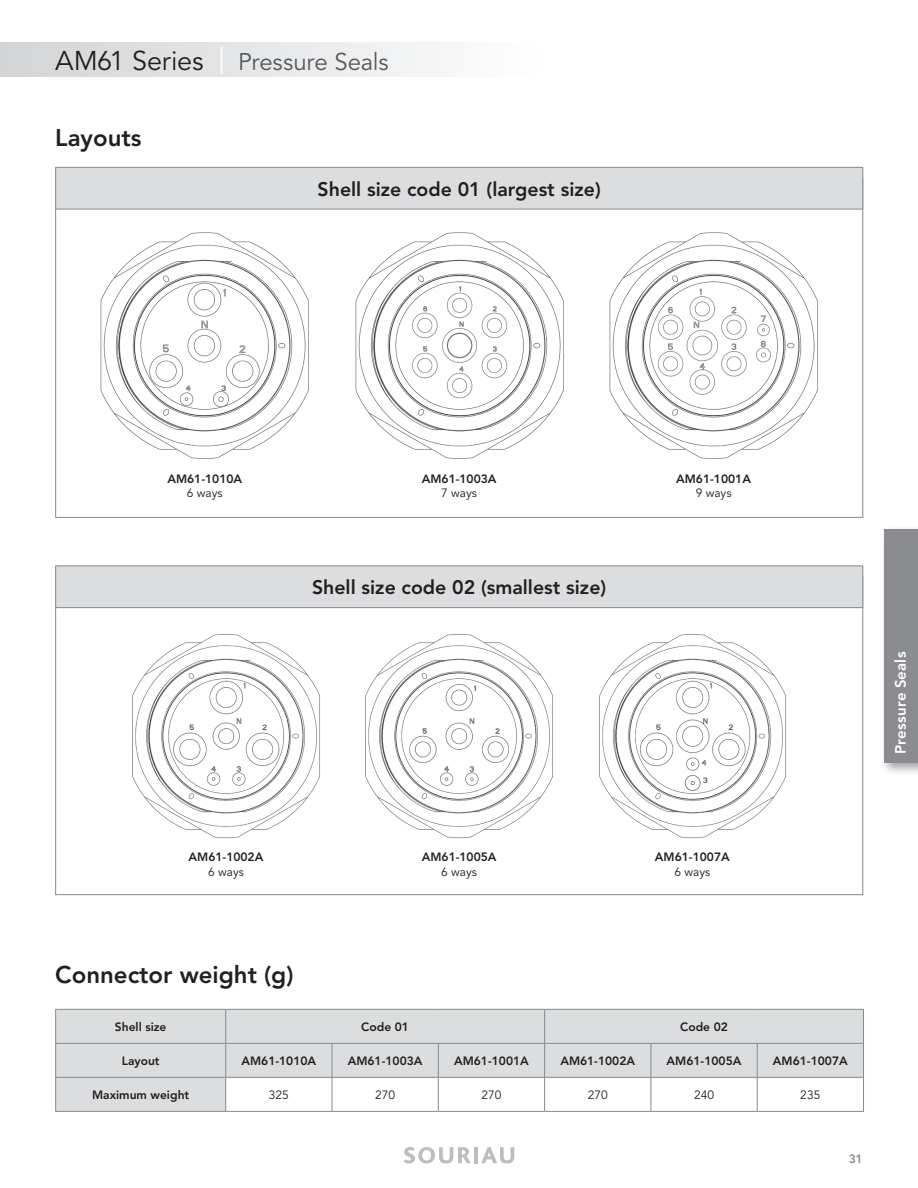
<style>
.page{position:relative;width:918px;height:1188px;background:#fff}
.page>*{position:absolute;margin:0;border:0;box-sizing:border-box;transform-origin:0 0}
.t1{font:800 24px "Avenir LT Std";color:#231f20}
.t2{font:24px "Avenir LT Std";letter-spacing:-.01em;color:#57585a}
.t3{font:800 19.5px "Avenir LT Std";color:#231f20}
.t4{font:800 15px "Avenir LT Std";letter-spacing:.01em;color:#fff}
.t5{font:800 12px "Avenir LT Std";color:#231f20}
.t6{font:12px "Avenir LT Std";color:#231f20}
.t7{font:800 12px "Avenir LT Std";color:#87898c}
.s1{font-size:27px;color:#231f20}
.s2{font-size:27px;color:#fff}
</style>
<div class="page">
<div style="left:0;top:43px;width:544px;height:34px;background:linear-gradient(to right,#d2d3d6,#fefefe)"></div>
<svg style="left:404px;top:1147px;width:67px;height:16px"></svg>
<hr style="left:474px;top:1147px;width:4px;height:16px;background:#bcbdc0">
<svg style="left:481px;top:1147px;width:33px;height:16px"></svg>
<div style="left:56px;top:566px;width:807px;height:42px;background:#dcdddf"></div>
<div style="left:55px;top:566px;width:808px;height:42px;border:1px solid #87898c"></div>
<img style="left:132px;top:634px;width:188px;height:205px">
<img style="left:365px;top:634px;width:188px;height:205px">
<img style="left:599px;top:634px;width:187px;height:205px">
<div style="left:56px;top:167px;width:807px;height:42px;background:#dcdddf"></div>
<div style="left:55px;top:167px;width:808px;height:42px;border:1px solid #87898c"></div>
<img style="left:609px;top:232px;width:209px;height:227px">
<img style="left:355px;top:232px;width:209px;height:227px">
<img style="left:100px;top:232px;width:209px;height:227px">
<svg style="left:56px;top:1010px;width:807px;height:101px;fill:#dcdddf"></svg>
<hr style="left:55px;top:1009px;width:171px;height:1px;background:#87898c">
<hr style="left:55px;top:1010px;width:1px;height:33px;background:#87898c">
<hr style="left:226px;top:1009px;width:106px;height:1px;background:#87898c">
<hr style="left:225px;top:1010px;width:1px;height:33px;background:#87898c">
<hr style="left:332px;top:1009px;width:106px;height:1px;background:#87898c">
<hr style="left:438px;top:1009px;width:107px;height:1px;background:#87898c">
<hr style="left:545px;top:1009px;width:106px;height:1px;background:#87898c">
<hr style="left:544px;top:1010px;width:1px;height:33px;background:#87898c">
<hr style="left:651px;top:1009px;width:106px;height:1px;background:#87898c">
<hr style="left:757px;top:1009px;width:107px;height:1px;background:#87898c">
<hr style="left:863px;top:1010px;width:1px;height:33px;background:#87898c">
<hr style="left:55px;top:1043px;width:171px;height:1px;background:#87898c">
<hr style="left:55px;top:1044px;width:1px;height:33px;background:#87898c">
<hr style="left:226px;top:1043px;width:106px;height:1px;background:#87898c">
<hr style="left:225px;top:1044px;width:1px;height:33px;background:#87898c">
<hr style="left:332px;top:1043px;width:106px;height:1px;background:#87898c">
<hr style="left:332px;top:1044px;width:1px;height:33px;background:#87898c">
<hr style="left:438px;top:1043px;width:107px;height:1px;background:#87898c">
<hr style="left:438px;top:1044px;width:1px;height:33px;background:#87898c">
<hr style="left:545px;top:1043px;width:106px;height:1px;background:#87898c">
<hr style="left:544px;top:1044px;width:1px;height:33px;background:#87898c">
<hr style="left:651px;top:1043px;width:106px;height:1px;background:#87898c">
<hr style="left:651px;top:1044px;width:1px;height:33px;background:#87898c">
<hr style="left:757px;top:1043px;width:107px;height:1px;background:#87898c">
<hr style="left:757px;top:1044px;width:1px;height:33px;background:#87898c">
<hr style="left:863px;top:1044px;width:1px;height:33px;background:#87898c">
<hr style="left:55px;top:1077px;width:171px;height:1px;background:#87898c">
<hr style="left:55px;top:1078px;width:1px;height:33px;background:#87898c">
<hr style="left:226px;top:1077px;width:106px;height:1px;background:#87898c">
<hr style="left:225px;top:1078px;width:1px;height:33px;background:#87898c">
<hr style="left:332px;top:1077px;width:106px;height:1px;background:#87898c">
<hr style="left:332px;top:1078px;width:1px;height:33px;background:#87898c">
<hr style="left:438px;top:1077px;width:107px;height:1px;background:#87898c">
<hr style="left:438px;top:1078px;width:1px;height:33px;background:#87898c">
<hr style="left:545px;top:1077px;width:106px;height:1px;background:#87898c">
<hr style="left:544px;top:1078px;width:1px;height:33px;background:#87898c">
<hr style="left:651px;top:1077px;width:106px;height:1px;background:#87898c">
<hr style="left:651px;top:1078px;width:1px;height:33px;background:#87898c">
<hr style="left:757px;top:1077px;width:107px;height:1px;background:#87898c">
<hr style="left:757px;top:1078px;width:1px;height:33px;background:#87898c">
<hr style="left:863px;top:1078px;width:1px;height:33px;background:#87898c">
<hr style="left:55px;top:1111px;width:171px;height:1px;background:#87898c">
<hr style="left:226px;top:1111px;width:106px;height:1px;background:#87898c">
<hr style="left:332px;top:1111px;width:106px;height:1px;background:#87898c">
<hr style="left:438px;top:1111px;width:107px;height:1px;background:#87898c">
<hr style="left:545px;top:1111px;width:106px;height:1px;background:#87898c">
<hr style="left:651px;top:1111px;width:106px;height:1px;background:#87898c">
<hr style="left:757px;top:1111px;width:107px;height:1px;background:#87898c">
<div style="left:880px;top:525px;width:38px;height:251px;background:#231f20;opacity:.4"></div>
<div style="left:884px;top:529px;width:34px;height:234px;background:#8a8c8f"></div>
<h1 class="t2" style="left:55px;top:48px;width:335px"><span class="s1">AM61 Series</span> <span class="s2">|</span> Pressure Seals</h1>
<h1 class="t1" style="left:55px;top:123px;width:88px">Layouts</h1>
<h2 class="t3" style="left:318px;top:177px;width:285px">Shell size code 01 (largest size)</h2>
<p class="t5" style="left:167px;top:471px;width:76px">AM61-1010A</p>
<p class="t6" style="left:187px;top:486px;width:37px">6 ways</p>
<p class="t5" style="left:422px;top:471px;width:76px">AM61-1003A</p>
<p class="t6" style="left:441px;top:486px;width:37px">7 ways</p>
<h2 class="t3" style="left:312px;top:576px;width:296px">Shell size code 02 (smallest size)</h2>
<p class="t5" style="left:676px;top:471px;width:76px">AM61-1001A</p>
<p class="t6" style="left:696px;top:486px;width:37px">9 ways</p>
<p class="t4" style="left:892px;top:754px;width:104px;rotate:-90deg">Pressure Seals</p>
<p class="t5" style="left:189px;top:850px;width:76px">AM61-1002A</p>
<p class="t6" style="left:208px;top:865px;width:37px">6 ways</p>
<h1 class="t1" style="left:55px;top:961px;width:240px">Connector weight (g)</h1>
<p class="t5" style="left:422px;top:850px;width:76px">AM61-1005A</p>
<p class="t6" style="left:441px;top:865px;width:37px">6 ways</p>
<p class="t5" style="left:655px;top:850px;width:76px">AM61-1007A</p>
<p class="t6" style="left:675px;top:865px;width:37px">6 ways</p>
<p class="t5" style="left:115px;top:1020px;width:53px">Shell size</p>
<p class="t5" style="left:361px;top:1020px;width:49px">Code 01</p>
<p class="t5" style="left:680px;top:1020px;width:49px">Code 02</p>
<p class="t5" style="left:122px;top:1054px;width:39px">Layout</p>
<p class="t5" style="left:241px;top:1054px;width:76px">AM61-1010A</p>
<p class="t5" style="left:348px;top:1054px;width:76px">AM61-1003A</p>
<p class="t5" style="left:454px;top:1054px;width:76px">AM61-1001A</p>
<p class="t5" style="left:560px;top:1054px;width:76px">AM61-1002A</p>
<p class="t5" style="left:667px;top:1054px;width:76px">AM61-1005A</p>
<p class="t5" style="left:773px;top:1054px;width:76px">AM61-1007A</p>
<p class="t5" style="left:92px;top:1088px;width:99px">Maximum weight</p>
<p class="t6" style="left:269px;top:1088px;width:22px">325</p>
<p class="t6" style="left:375px;top:1088px;width:22px">270</p>
<p class="t6" style="left:481px;top:1088px;width:22px">270</p>
<p class="t6" style="left:588px;top:1088px;width:22px">270</p>
<p class="t6" style="left:694px;top:1088px;width:22px">240</p>
<p class="t6" style="left:800px;top:1088px;width:22px">235</p>
<p class="t7" style="left:849px;top:1152px;width:16px">31</p>
</div>
